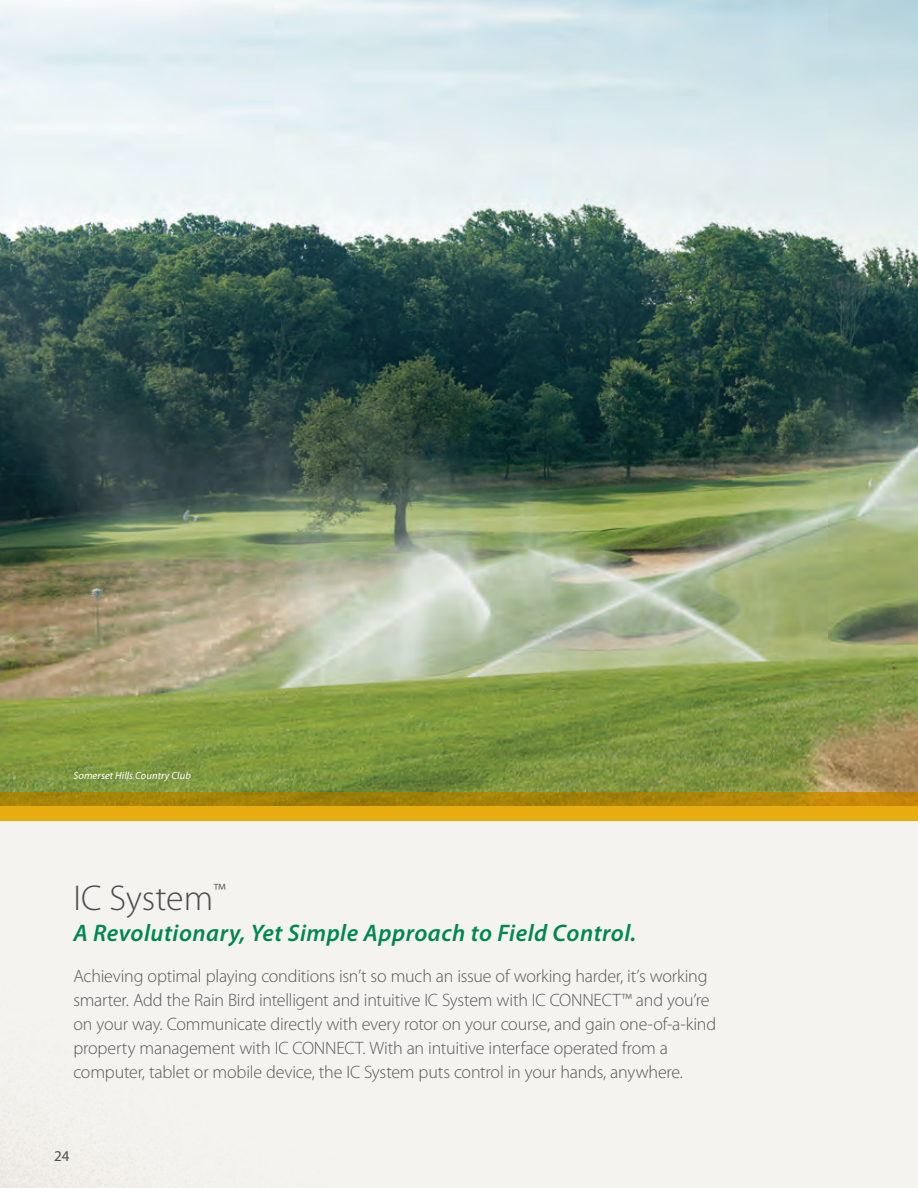
<style>
.page{position:relative;width:918px;height:1188px;background:#fff}
.page>*{position:absolute;margin:0;border:0;box-sizing:border-box;transform-origin:0 0}
.t1{font:300 36px "Myriad Pro";color:#4b4c4d}
.t2{font:italic 600 24px "Myriad Pro";letter-spacing:.02em;color:#008751}
.t3{font:300 18px/24px "Myriad Pro";letter-spacing:-.015em;color:#57585a}
.t4{font:15px "Myriad Pro";color:#4b4c4d}
.t5{font:italic 10.5px "Myriad Pro";letter-spacing:.01em;color:#fff}
</style>
<div class="page">
<img style="left:0;top:0;width:918px;height:1188px">
<svg style="left:0;top:792px;width:918px;height:29px;background:#c9980c"></svg>
<p class="t5" style="left:73px;top:769px;width:119px">Somerset Hills Country Club</p>
<h1 class="t1" style="left:73px;top:878px;width:154px">IC System<sup>™</sup></h1>
<h2 class="t2" style="left:73px;top:920px;width:564px">A Revolutionary, Yet Simple Approach to Field Control.</h2>
<p class="t3" style="left:73px;top:964px;width:644px">Achieving optimal playing conditions isn’t so much an issue of working harder, it’s working smarter. Add the Rain Bird intelligent and intuitive IC System with IC CONNECT™ and you’re on your way. Communicate directly with every rotor on your course, and gain one-of-a-kind property management with IC CONNECT. With an intuitive interface operated from a computer, tablet or mobile device, the IC System puts control in your hands, anywhere.</p>
<p class="t4" style="left:54px;top:1148px;width:17px">24</p>
</div>
